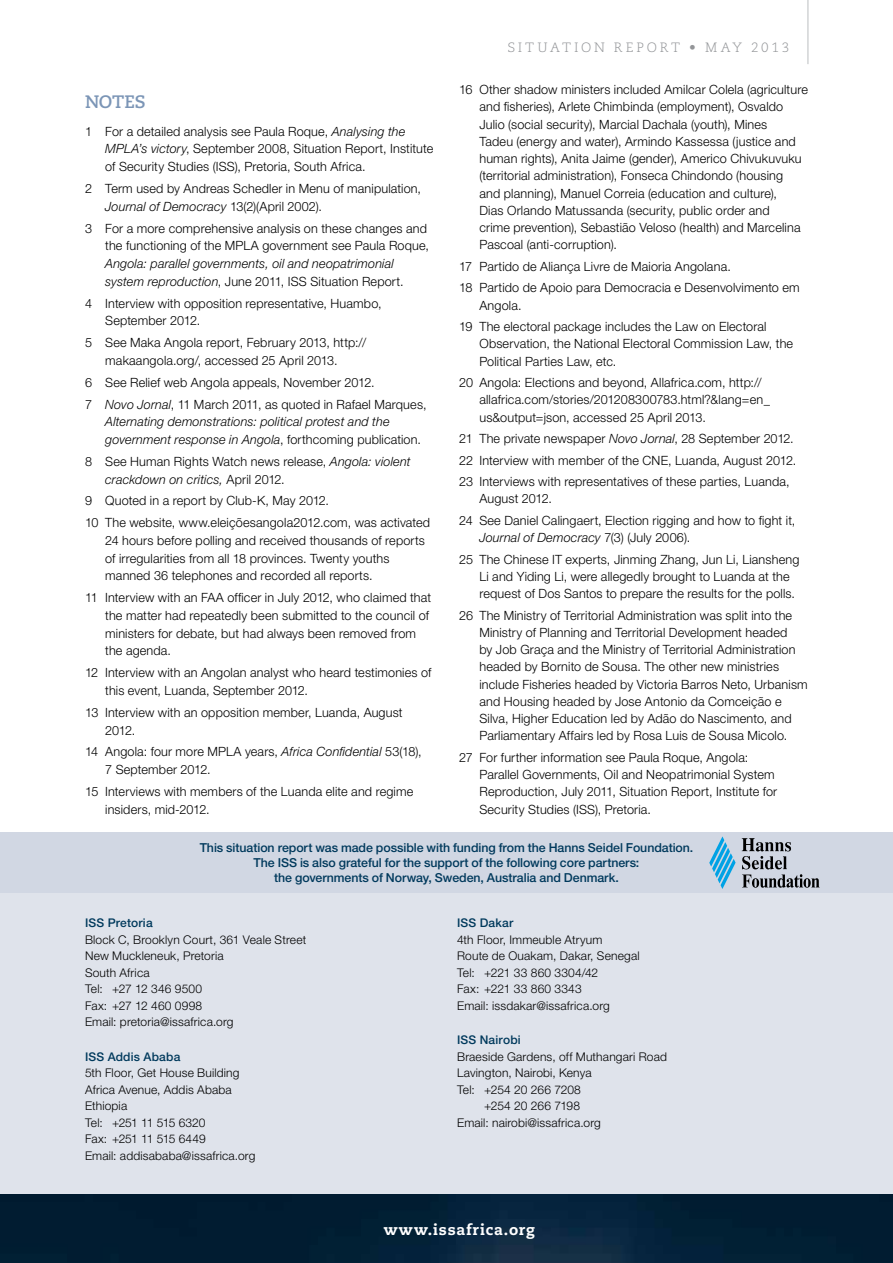
<style>
.page{position:relative;width:893px;height:1263px;background:#fff}
.page>*{position:absolute;margin:0;border:0;box-sizing:border-box;transform-origin:0 0}
.t1{font:700 18px "Caecilia LT Std";letter-spacing:-.01em;color:#7b95b6}
.t2{font:800 15px "Caecilia LT Std";letter-spacing:.06em;color:#fff}
.t3{font:300 13.5px "Caecilia LT Std";letter-spacing:.2em;color:#939598}
.t4{font:300 12.75px/17.2px "Helvetica Neue LT Std";letter-spacing:.015em;color:#000}
.t5{font:italic 300 12.75px/17.7px "Helvetica Neue LT Std";letter-spacing:.01em;color:#000}
.t6{font:500 12.3px/14.9px "Helvetica Neue LT Std";letter-spacing:-.005em;color:#00395c;text-align:center}
.t7{font:300 12px/16.5px "Helvetica Neue LT Std";letter-spacing:.015em;color:#000}
.t8{font:500 12px "Helvetica Neue LT Std";letter-spacing:.015em;color:#00395c}
.t9{font:300 12px "Helvetica Neue LT Std";letter-spacing:-.005em;color:#000}
.s1{font-style:italic}
.s2{font-style:normal}
</style>
<div class="page">
<hr style="left:807px;top:0;width:1px;height:64px;background:#bcbec0">
<div style="left:0;top:880px;width:893px;height:321px;background:#dfe3eb"></div>
<img style="left:0;top:1195px;width:893px;height:68px">
<div style="left:0;top:832px;width:893px;height:61px;background:#d1d7e3"></div>
<svg style="left:709px;top:836px;width:111px;height:53px"></svg>
<h1 class="t1" style="left:85px;top:91px;width:62px">NOTES</h1>
<p class="t4" style="left:105px;top:122px;width:330px;line-height:17.7px;text-indent:-20px">1 For a detailed analysis see Paula Roque, <span class="s1">Analysing the<br>MPLA’s victory</span>, September 2008, Situation Report, Institute of Security Studies (ISS), Pretoria, South Africa.</p>
<p class="t4" style="left:105px;top:179px;width:317px;line-height:17.7px;text-indent:-20px">2 Term used by Andreas Schedler in Menu of manipulation,<br><span class="s1">Journal of Democracy</span> 13(2)(April 2002).</p>
<p class="t4" style="left:85px;top:219px;width:345px;line-height:17.7px;text-align:right">3 For a more comprehensive analysis on these changes and the functioning of the MPLA government see Paula Roque,</p>
<p class="t5" style="left:105px;top:254px;width:300px">Angola: parallel governments, oil and neopatrimonial system reproduction<span class="s2">, June 2011, ISS Situation Report.</span></p>
<p class="t4" style="left:105px;top:294px;width:278px;line-height:17.7px;text-indent:-20px">4 Interview with opposition representative, Huambo,<br>September 2012.</p>
<p class="t4" style="left:105px;top:333px;width:262px;line-height:17.7px;text-indent:-20px">5 See Maka Angola report, February 2013, http:// makaangola.org/, accessed 25 April 2013.</p>
<p class="t4" style="left:85px;top:371px;width:343px;line-height:21.9px">6 See Relief web Angola appeals, November 2012.<br>7 <span class="s1">Novo Jornal</span>, 11 March 2011, as quoted in Rafael Marques,</p>
<p class="t5" style="left:105px;top:413px;width:317px">Alternating demonstrations: political protest and the government response in Angola<span class="s2">, forthcoming publication.</span></p>
<p class="t4" style="left:105px;top:452px;width:307px;line-height:17.7px;text-indent:-20px">8 See Human Rights Watch news release, <span class="s1">Angola: violent crackdown on critics,</span> April 2012.</p>
<p class="t4" style="left:85px;top:490px;width:347px;line-height:21.9px">9 Quoted in a report by Club-K, May 2012.<br>10 The website, www.eleiçõesangola2012.com, was activated</p>
<p class="t4" style="left:105px;top:531px;width:321px;line-height:17.7px">24 hours before polling and received thousands of reports of irregularities from all 18 provinces. Twenty youths manned 36 telephones and recorded all reports.</p>
<p class="t4" style="left:105px;top:589px;width:328px;line-height:17.7px;text-indent:-20px">11 Interview with an FAA officer in July 2012, who claimed that the matter had repeatedly been submitted to the council of ministers for debate, but had always been removed from the agenda.</p>
<p class="t4" style="left:105px;top:664px;width:328px;line-height:17.7px;text-indent:-20px">12 Interview with an Angolan analyst who heard testimonies of this event, Luanda, September 2012.</p>
<p class="t4" style="left:105px;top:703px;width:299px;line-height:17.7px;text-indent:-20px">13 Interview with an opposition member, Luanda, August<br>2012.</p>
<p class="t4" style="left:105px;top:743px;width:318px;line-height:17.7px;text-indent:-20px">14 Angola: four more MPLA years, <span class="s1">Africa Confidential</span> 53(18),<br>7 September 2012.</p>
<p class="t4" style="left:105px;top:782px;width:310px;line-height:17.7px;text-indent:-20px">15 Interviews with members of the Luanda elite and regime insiders, mid-2012.</p>
<p class="t3" style="left:507px;top:40px;width:283px">SITUATION REPORT • May 2013</p>
<p class="t4" style="left:479px;top:81px;width:330px;text-indent:-20px">16 Other shadow ministers included Amilcar Colela (agriculture and fisheries), Arlete Chimbinda (employment), Osvaldo Julio (social security), Marcial Dachala (youth), Mines<br>Tadeu (energy and water), Armindo Kassessa (justice and human rights), Anita Jaime (gender), Americo Chivukuvuku (territorial administration), Fonseca Chindondo (housing<br>and planning), Manuel Correia (education and culture),<br>Dias Orlando Matussanda (security, public order and<br>crime prevention), Sebastião Veloso (health) and Marcelina Pascoal (anti-corruption).</p>
<p class="t4" style="left:459px;top:255px;width:342px;line-height:21.5px">17 Partido de Aliança Livre de Maioria Angolana.<br>18 Partido de Apoio para Democracia e Desenvolvimento em</p>
<p class="t4" style="left:459px;top:294px;width:309px;line-height:21.5px;text-indent:20px">Angola.<br>19 The electoral package includes the Law on Electoral</p>
<p class="t4" style="left:479px;top:335px;width:315px">Observation, the National Electoral Commission Law, the<br>Political Parties Law, etc.</p>
<p class="t4" style="left:479px;top:374px;width:292px;text-indent:-20px">20 Angola: Elections and beyond, Allafrica.com, http:// allafrica.com/stories/201208300783.html?&amp;lang=en_ us&amp;output=json, accessed 25 April 2013.</p>
<p class="t4" style="left:459px;top:428px;width:338px;line-height:21.5px">21 The private newspaper <span class="s1">Novo Jornal</span>, 28 September 2012.<br>22 Interview with member of the CNE, Luanda, August 2012.<br>23 Interviews with representatives of these parties, Luanda,</p>
<p class="t4" style="left:459px;top:488px;width:338px;line-height:21.5px;text-indent:20px">August 2012.<br>24 See Daniel Calingaert, Election rigging and how to fight it,</p>
<p class="t4" style="left:459px;top:527px;width:342px;line-height:21.5px;text-indent:20px"><span class="s1">Journal of Democracy</span> 7(3) (July 2006).<br>25 The Chinese IT experts, Jinming Zhang, Jun Li, Liansheng</p>
<p class="t4" style="left:479px;top:567px;width:317px">Li and Yiding Li, were allegedly brought to Luanda at the request of Dos Santos to prepare the results for the polls.</p>
<p class="t4" style="left:479px;top:606px;width:330px;text-indent:-20px">26 The Ministry of Territorial Administration was split into the Ministry of Planning and Territorial Development headed<br>by Job Graça and the Ministry of Territorial Administration headed by Bornito de Sousa. The other new ministries include Fisheries headed by Victoria Barros Neto, Urbanism and Housing headed by Jose Antonio da Comceição e Silva, Higher Education led by Adão do Nascimento, and Parliamentary Affairs led by Rosa Luis de Sousa Micolo.</p>
<p class="t4" style="left:479px;top:748px;width:299px;text-indent:-20px">27 For further information see Paula Roque, Angola:<br>Parallel Governments, Oil and Neopatrimonial System Reproduction, July 2011, Situation Report, Institute for Security Studies (ISS), Pretoria.</p>
<p class="t6" style="left:200px;top:840px;width:495px">This situation report was made possible with funding from the Hanns Seidel Foundation.<br>The ISS is also grateful for the support of the following core partners:<br>the governments of Norway, Sweden, Australia and Denmark.</p>
<p class="t8" style="left:85px;top:916px;width:69px">ISS Pretoria</p>
<p class="t7" style="left:85px;top:931px;width:223px">Block C, Brooklyn Court, 361 Veale Street<br>New Muckleneuk, Pretoria<br>South Africa<br>Tel: +27 12 346 9500<br>Fax: +27 12 460 0998<br>Email: pretoria@issafrica.org</p>
<p class="t8" style="left:85px;top:1049px;width:97px">ISS Addis Ababa</p>
<p class="t7" style="left:85px;top:1064px;width:172px">5th Floor, Get House Building<br>Africa Avenue, Addis Ababa<br>Ethiopia<br>Tel: +251 11 515 6320<br>Fax: +251 11 515 6449<br>Email: addisababa@issafrica.org</p>
<p class="t8" style="left:457px;top:916px;width:58px">ISS Dakar</p>
<p class="t7" style="left:457px;top:931px;width:184px">4th Floor, Immeuble Atryum<br>Route de Ouakam, Dakar, Senegal<br>Tel: +221 33 860 3304/42<br>Fax: +221 33 860 3343<br>Email: issdakar@issafrica.org</p>
<p class="t8" style="left:457px;top:1033px;width:65px">ISS Nairobi</p>
<p class="t7" style="left:457px;top:1048px;width:211px">Braeside Gardens, off Muthangari Road</p>
<p class="t7" style="left:457px;top:1064px;width:136px">Lavington, Nairobi, Kenya</p>
<p class="t7" style="left:457px;top:1081px;width:125px">Tel: +254 20 266 7208</p>
<p class="t9" style="left:484px;top:1098px;width:97px">+254 20 266 7198</p>
<p class="t7" style="left:457px;top:1114px;width:145px">Email: nairobi@issafrica.org</p>
<p class="t2" style="left:384px;top:1220px;width:153px">www.issafrica.org</p>
</div>
